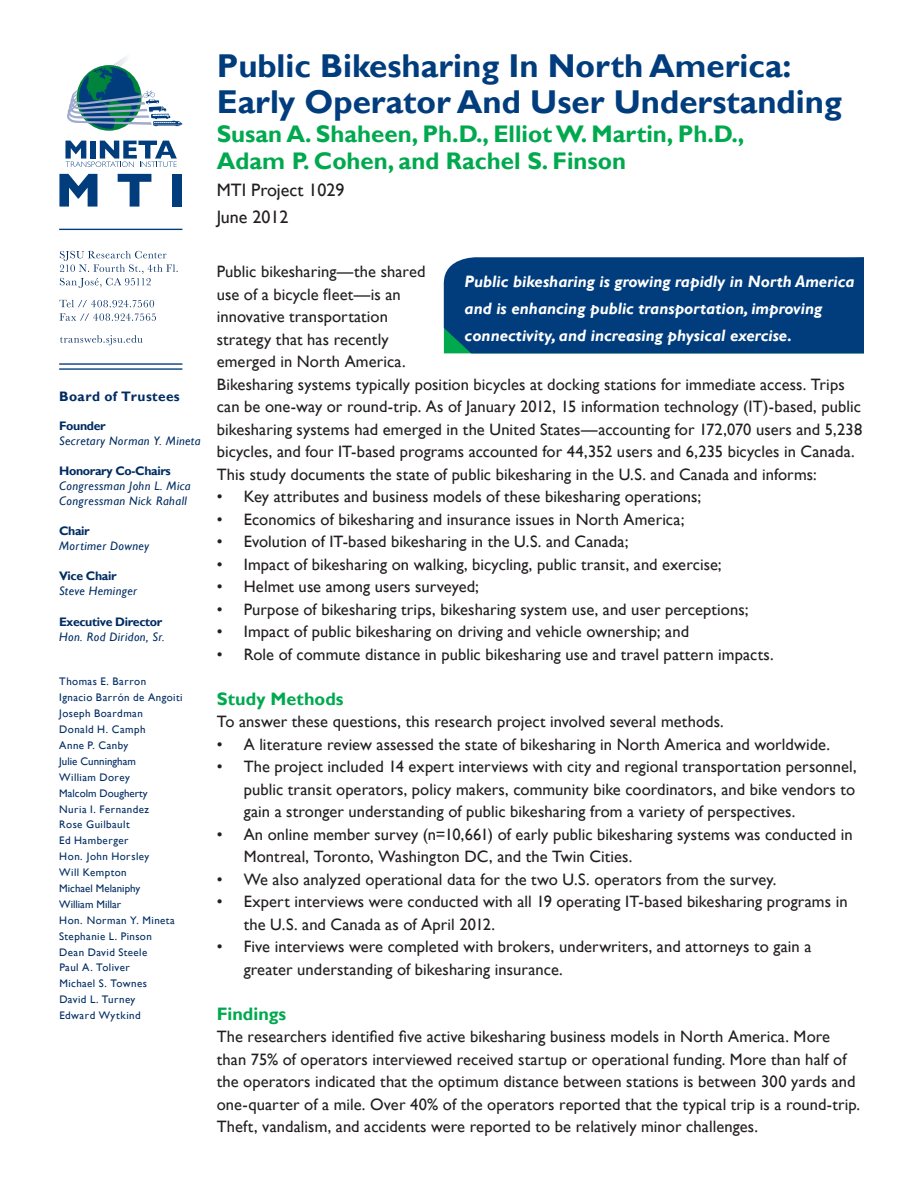
<style>
.page{position:relative;width:918px;height:1188px;background:#fff}
.page>*{position:absolute;margin:0;border:0;box-sizing:border-box;transform-origin:0 0}
.t1{font:700 33px "Gill Sans";color:#013d7d}
.t2{font:700 24px/27px "Gill Sans";color:#00a94e}
.t3{font:18px "Gill Sans";color:#231f20}
.t4{font:700 18px "Gill Sans";letter-spacing:.005em;color:#00a94e}
.t5{font:16.5px/22.5px "Gill Sans";letter-spacing:.005em;color:#231f20}
.t6{font:italic 700 16.5px/27px "Gill Sans";color:#fff}
.t7{font:700 13.65px "Gill Sans";letter-spacing:.03em;color:#002c62}
.t8{font:italic 12.3px/15px "Gill Sans";letter-spacing:.03em;color:#002c62}
.t9{font:10.95px/15.9px "Gill Sans";letter-spacing:.04em;color:#002c62}
.s1{font-weight:700;font-style:normal}
</style>
<div class="page">
<div style="left:444px;top:257px;width:420px;height:96px;background:#013d7d"></div>
<svg style="left:65px;top:141px;width:112px;height:26px"></svg>
<svg style="left:59px;top:174px;width:38px;height:33px"></svg>
<svg style="left:118px;top:174px;width:33px;height:33px"></svg>
<div style="left:172px;top:174px;width:9px;height:33px;background:#013d7d"></div>
<svg style="left:67px;top:56px;width:115px;height:73px"></svg>
<svg style="left:60px;top:251px;width:118px;height:37px"></svg>
<svg style="left:60px;top:300px;width:96px;height:21px"></svg>
<svg style="left:60px;top:335px;width:83px;height:10px"></svg>
<hr style="left:59px;top:229px;width:123px;height:1px;background:#013d7d">
<hr style="left:59px;top:363px;width:123px;height:2px;background:#013d7d">
<hr style="left:59px;top:368px;width:123px;height:2px;background:#013d7d">
<p class="t7" style="left:59px;top:388px;width:122px">Board of Trustees</p>
<p class="t8" style="left:59px;top:418px;width:143px"><span class="s1">Founder<br></span>Secretary Norman Y. Mineta</p>
<p class="t8" style="left:59px;top:463px;width:133px"><span class="s1">Honorary Co-Chairs<br></span>Congressman John L. Mica<br>Congressman Nick Rahall</p>
<p class="t8" style="left:59px;top:524px;width:91px"><span class="s1">Chair<br></span>Mortimer Downey</p>
<p class="t8" style="left:59px;top:569px;width:79px"><span class="s1">Vice Chair<br></span>Steve Heminger</p>
<p class="t8" style="left:59px;top:614px;width:107px"><span class="s1">Executive Director<br></span>Hon. Rod Diridon, Sr.</p>
<p class="t9" style="left:59px;top:674px;width:125px">Thomas E. Barron<br>Ignacio Barrón de Angoiti<br>Joseph Boardman<br>Donald H. Camph<br>Anne P. Canby<br>Julie Cunningham<br>William Dorey<br>Malcolm Dougherty<br>Nuria I. Fernandez<br>Rose Guilbault<br>Ed Hamberger<br>Hon. John Horsley<br>Will Kempton<br>Michael Melaniphy<br>William Millar<br>Hon. Norman Y. Mineta<br>Stephanie L. Pinson<br>Dean David Steele<br>Paul A. Toliver<br>Michael S. Townes<br>David L. Turney<br>Edward Wytkind</p>
<p class="t1" style="left:217px;top:46px;width:576px">Public Bikesharing In North America:</p>
<p class="t1" style="left:217px;top:82px;width:627px">Early Operator And User Understanding</p>
<p class="t2" style="left:217px;top:121px;width:529px">Susan A. Shaheen, Ph.D., Elliot W. Martin, Ph.D.,<br>Adam P. Cohen, and Rachel S. Finson</p>
<p class="t3" style="left:217px;top:180px;width:129px">MTI Project 1029</p>
<p class="t3" style="left:217px;top:207px;width:73px">June 2012</p>
<p class="t5" style="left:217px;top:261px;width:647px">Public bikesharing—the shared<br>use of a bicycle fleet—is an<br>innovative transportation<br>strategy that has recently<br>emerged in North America.<br>Bikesharing systems typically position bicycles at docking stations for immediate access. Trips can be one-way or round-trip. As of January 2012, 15 information technology (IT)-based, public bikesharing systems had emerged in the United States—accounting for 172,070 users and 5,238 bicycles, and four IT-based programs accounted for 44,352 users and 6,235 bicycles in Canada.</p>
<p class="t5" style="left:217px;top:463px;width:602px">This study documents the state of public bikesharing in the U.S. and Canada and informs:</p>
<p class="t5" style="left:217px;top:486px;width:486px">• Key attributes and business models of these bikesharing operations;</p>
<p class="t5" style="left:217px;top:508px;width:469px">• Economics of bikesharing and insurance issues in North America;</p>
<p class="t5" style="left:217px;top:531px;width:413px">• Evolution of IT-based bikesharing in the U.S. and Canada;</p>
<p class="t5" style="left:217px;top:553px;width:507px">• Impact of bikesharing on walking, bicycling, public transit, and exercise;</p>
<p class="t5" style="left:217px;top:576px;width:264px">• Helmet use among users surveyed;</p>
<p class="t5" style="left:217px;top:598px;width:533px">• Purpose of bikesharing trips, bikesharing system use, and user perceptions;</p>
<p class="t5" style="left:217px;top:621px;width:474px">• Impact of public bikesharing on driving and vehicle ownership; and</p>
<p class="t5" style="left:217px;top:643px;width:558px">• Role of commute distance in public bikesharing use and travel pattern impacts.</p>
<p class="t4" style="left:217px;top:688px;width:128px">Study Methods</p>
<p class="t5" style="left:217px;top:711px;width:509px">To answer these questions, this research project involved several methods.</p>
<p class="t5" style="left:217px;top:733px;width:615px">• A literature review assessed the state of bikesharing in North America and worldwide.</p>
<p class="t5" style="left:244px;top:756px;width:614px;text-align:justify;text-indent:-27px">• The project included 14 expert interviews with city and regional transportation personnel, public transit operators, policy makers, community bike coordinators, and bike vendors to gain a stronger understanding of public bikesharing from a variety of perspectives.</p>
<p class="t5" style="left:244px;top:823px;width:610px;text-indent:-27px">• An online member survey (n=10,661) of early public bikesharing systems was conducted in<br>Montreal, Toronto, Washington DC, and the Twin Cities.</p>
<p class="t5" style="left:217px;top:868px;width:561px">• We also analyzed operational data for the two U.S. operators from the survey.</p>
<p class="t5" style="left:244px;top:891px;width:605px;text-indent:-27px">• Expert interviews were conducted with all 19 operating IT-based bikesharing programs in the U.S. and Canada as of April 2012.</p>
<p class="t5" style="left:244px;top:936px;width:569px;text-indent:-27px">• Five interviews were completed with brokers, underwriters, and attorneys to gain a greater understanding of bikesharing insurance.</p>
<p class="t4" style="left:217px;top:1003px;width:71px">Findings</p>
<p class="t5" style="left:217px;top:1026px;width:645px">The researchers identified five active bikesharing business models in North America. More than 75% of operators interviewed received startup or operational funding. More than half of the operators indicated that the optimum distance between stations is between 300 yards and one-quarter of a mile. Over 40% of the operators reported that the typical trip is a round-trip.<br>Theft, vandalism, and accidents were reported to be relatively minor challenges.</p>
<p class="t6" style="left:465px;top:268px;width:391px">Public bikesharing is growing rapidly in North America and is enhancing public transportation, improving connectivity, and increasing physical exercise.</p>
</div>
